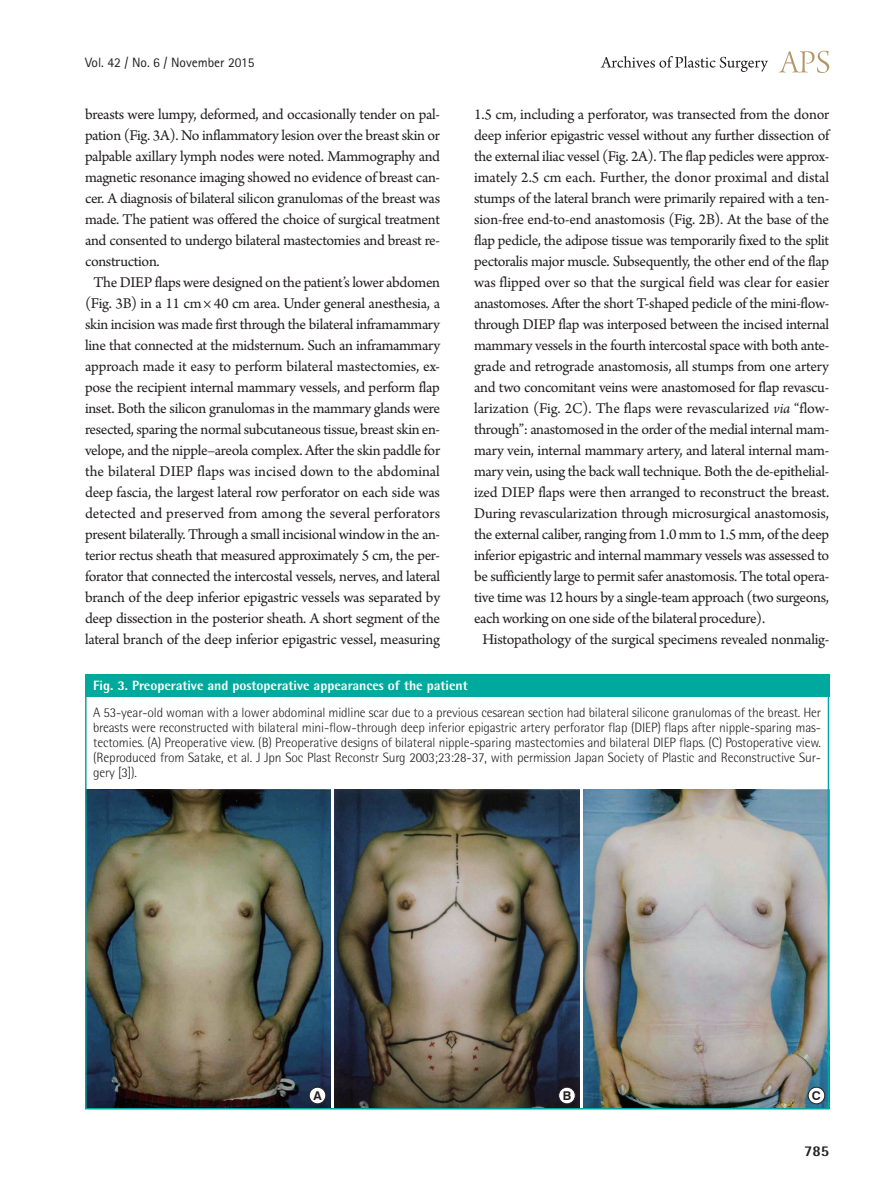
<style>
.page{position:relative;width:893px;height:1191px;background:#fff}
.page>*{position:absolute;margin:0;border:0;box-sizing:border-box;transform-origin:0 0}
.본문{font:15.75px/21px "Arno Pro";letter-spacing:-.02em;color:#231f20;text-align:justify}
.t1{font:800 15px "Rotis Semi Sans Std";color:#231f20}
.그림설명{font:300 13.5px/15px "Rotis Semi Sans Std";letter-spacing:-.01em;color:#231f20;text-align:justify}
.표그림제목{font:800 13.5px "Rotis Semi Sans Std";color:#fff}
.t2{font:13.5px "Rotis Sans Serif Std";color:#231f20}
.t3{font:700 12.15px "Swiss 721 BT";color:#231f20}
.s1{font-style:italic}
</style>
<div class="page">
<svg style="left:779px;top:51px;width:50px;height:22px"></svg>
<svg style="left:601px;top:56px;width:167px;height:16px"></svg>
<img style="left:88px;top:789px;width:242px;height:317px">
<img style="left:334px;top:789px;width:246px;height:317px">
<img style="left:584px;top:789px;width:242px;height:317px">
<div style="left:309px;top:1087px;width:17px;height:16px;background:#fff;border-radius:50%"></div>
<div style="left:309px;top:1087px;width:17px;height:17px;border:1px solid #231f20;border-radius:50%"></div>
<div style="left:559px;top:1087px;width:16px;height:16px;background:#fff;border-radius:50%"></div>
<div style="left:558px;top:1087px;width:17px;height:17px;border:1px solid #231f20;border-radius:50%"></div>
<div style="left:808px;top:1087px;width:17px;height:16px;background:#fff;border-radius:50%"></div>
<div style="left:808px;top:1087px;width:17px;height:17px;border:1px solid #231f20;border-radius:50%"></div>
<div style="left:85px;top:675px;width:744px;height:22px;background:#00a99d"></div>
<div style="left:85px;top:675px;width:744px;height:434px;border:2px solid #00a99d"></div>
<p class="t2" style="left:85px;top:54px;width:171px">Vol. 42 / No. 6 / November 2015</p>
<p class="본문" style="left:85px;top:105px;width:357px">breasts were lumpy, deformed, and occasionally tender on pal&shy;pation (Fig. 3A). No inflammatory lesion over the breast skin or palpable axillary lymph nodes were noted. Mammography and magnetic resonance imaging showed no evidence of breast can&shy;cer. A diagnosis of bilateral silicon granulomas of the breast was made. The patient was offered the choice of surgical treatment and consented to undergo bilateral mastectomies and breast re&shy;construction.</p>
<p class="본문" style="left:85px;top:273px;width:357px;text-align:center">The DIEP flaps were designed on the patient’s lower abdomen (Fig. 3B) in a 11 cm × 40 cm area. Under general anesthesia, a skin incision was made first through the bilateral inframammary line that connected at the midsternum. Such an inframammary approach made it easy to perform bilateral mastectomies, ex&shy;pose the recipient internal mammary vessels, and perform flap inset. Both the silicon granulomas in the mammary glands were resected, sparing the normal subcutaneous tissue, breast skin en&shy;velope, and the nipple–areola complex. After the skin paddle for the bilateral DIEP flaps was incised down to the abdominal deep fascia, the largest lateral row perforator on each side was detected and preserved from among the several perforators present bilaterally. Through a small incisional window in the an&shy;terior rectus sheath that measured approximately 5 cm, the per&shy;forator that connected the intercostal vessels, nerves, and lateral branch of the deep inferior epigastric vessels was separated by deep dissection in the posterior sheath. A short segment of the lateral branch of the deep inferior epigastric vessel, measuring</p>
<p class="본문" style="left:474px;top:105px;width:357px">1.5 cm, including a perforator, was transected from the donor deep inferior epigastric vessel without any further dissection of the external iliac vessel (Fig. 2A). The flap pedicles were approx&shy;imately 2.5 cm each. Further, the donor proximal and distal stumps of the lateral branch were primarily repaired with a ten&shy;sion-free end-to-end anastomosis (Fig. 2B). At the base of the flap pedicle, the adipose tissue was temporarily fixed to the split pectoralis major muscle. Subsequently, the other end of the flap was flipped over so that the surgical field was clear for easier anastomoses. After the short T-shaped pedicle of the mini-flow&shy;through DIEP flap was interposed between the incised internal mammary vessels in the fourth intercostal space with both ante&shy;grade and retrograde anastomosis, all stumps from one artery and two concomitant veins were anastomosed for flap revascu&shy;larization (Fig. 2C). The flaps were revascularized <span class="s1">via</span> “flow&shy;through”: anastomosed in the order of the medial internal mam&shy;mary vein, internal mammary artery, and lateral internal mam&shy;mary vein, using the back wall technique. Both the de-epithelial&shy;ized DIEP flaps were then arranged to reconstruct the breast.<br>During revascularization through microsurgical anastomosis, the external caliber, ranging from 1.0 mm to 1.5 mm, of the deep inferior epigastric and internal mammary vessels was assessed to be sufficiently large to permit safer anastomosis. The total opera&shy;tive time was 12 hours by a single-team approach (two surgeons, each working on one side of the bilateral procedure).</p>
<p class="본문" style="left:483px;top:630px;width:348px">Histopathology of the surgical specimens revealed nonmalig-</p>
<p class="표그림제목" style="left:93px;top:676px;width:376px">Fig. 3. Preoperative and postoperative appearances of the patient</p>
<p class="그림설명" style="left:93px;top:704px;width:730px">A 53-year-old woman with a lower abdominal midline scar due to a previous cesarean section had bilateral silicone granulomas of the breast. Her breasts were reconstructed with bilateral mini-flow-through deep inferior epigastric artery perforator flap (DIEP) flaps after nipple-sparing mas&shy;tectomies. (A) Preoperative view. (B) Preoperative designs of bilateral nipple-sparing mastectomies and bilateral DIEP flaps. (C) Postoperative view. (Reproduced from Satake, et al. J Jpn Soc Plast Reconstr Surg 2003;23:28-37, with permission Japan Society of Plastic and Reconstructive Sur&shy;gery [3]).</p>
<p class="t3" style="left:313px;top:1088px;width:10px">A</p>
<p class="t3" style="left:563px;top:1088px;width:10px">B</p>
<p class="t3" style="left:812px;top:1088px;width:10px">C</p>
<p class="t1" style="left:804px;top:1141px;width:27px">785</p>
</div>
